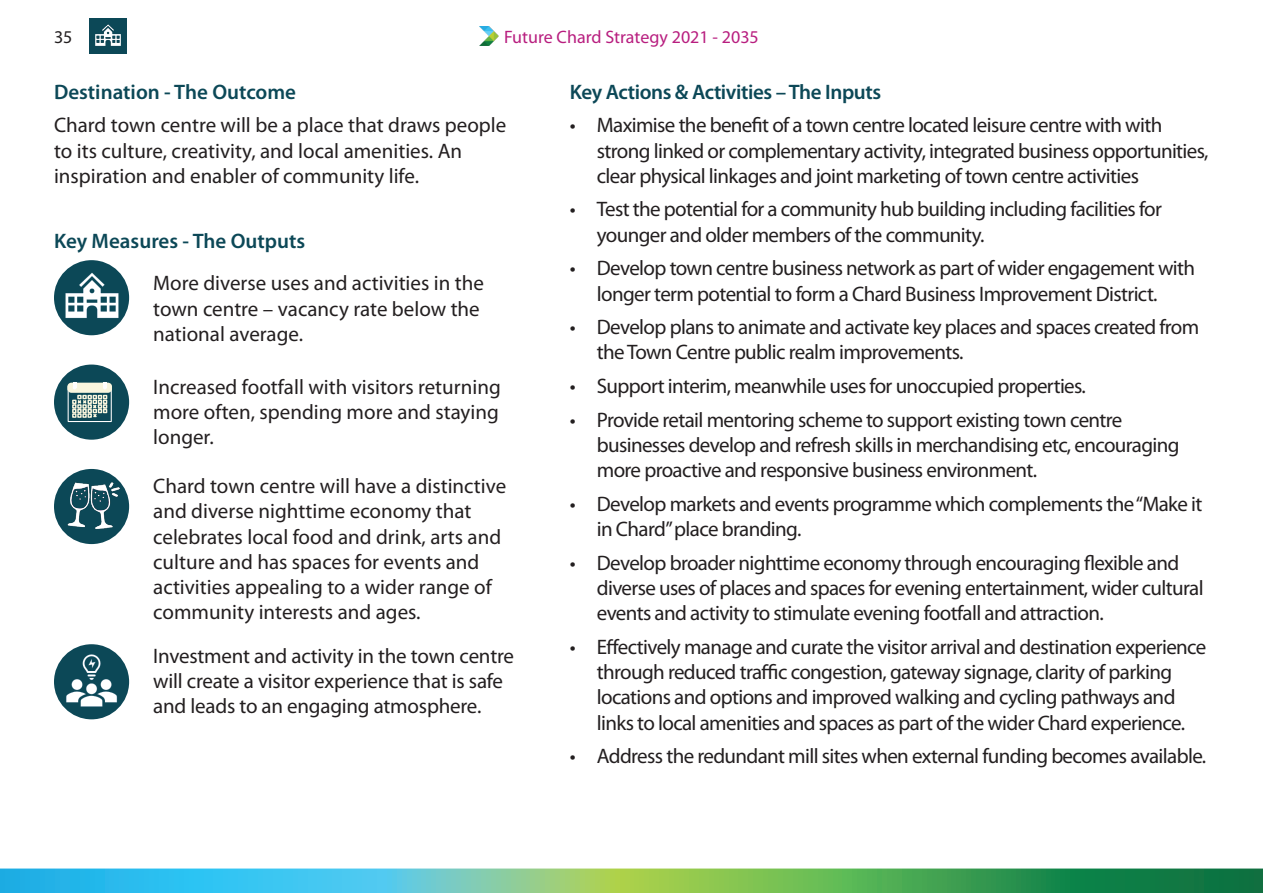
<style>
.page{position:relative;width:1263px;height:893px;background:#fff}
.page>*{position:absolute;margin:0;border:0;box-sizing:border-box;transform-origin:0 0}
.t1{font:21px/25.2px "Myriad Pro";letter-spacing:-.03em;color:#231f20}
.t2{font:21px/25.2px "Myriad Pro";color:#231f20}
.t3{font:21px/25.2px "Myriad Pro";letter-spacing:-.01em;color:#231f20}
.t4{font:600 21px "Myriad Pro";letter-spacing:-.005em;color:#0c4857}
.t5{font:18px "Myriad Pro";color:#b81e7f}
.t6{font:18px "Myriad Pro";color:#231f20}
</style>
<div class="page">
<img style="left:480px;top:27px;width:19px;height:18px">
<div style="left:89px;top:18px;width:37px;height:36px;background:#0c4857"></div>
<div style="left:54px;top:260px;width:75px;height:75px;background:#0c4857;border-radius:50%"></div>
<div style="left:54px;top:469px;width:75px;height:75px;background:#0c4857;border-radius:50%"></div>
<div style="left:54px;top:365px;width:75px;height:75px;background:#0c4857;border-radius:50%"></div>
<div style="left:54px;top:644px;width:75px;height:75px;background:#0c4857;border-radius:50%"></div>
<img style="left:65px;top:654px;width:54px;height:55px">
<svg style="left:0;top:868px;width:1263px;height:25px"></svg>
<img style="left:95px;top:24px;width:25px;height:22px">
<img style="left:65px;top:268px;width:54px;height:50px">
<div style="left:68px;top:386px;width:44px;height:36px;border:1px solid #fff"></div>
<div style="left:67px;top:383px;width:45px;height:10px;background:#f9f6de;border-radius:4px"></div>
<svg style="left:71px;top:382px;width:37px;height:36px"></svg>
<img style="left:67px;top:483px;width:53px;height:46px">
<p class="t6" style="left:54px;top:25px;width:20px">35</p>
<p class="t5" style="left:504px;top:25px;width:256px">Future Chard Strategy 2021 - 2035</p>
<p class="t4" style="left:54px;top:78px;width:244px">Destination - The Outcome</p>
<p class="t2" style="left:54px;top:112px;width:454px">Chard town centre will be a place that draws people to its culture, creativity, and local amenities. An inspiration and enabler of community life.</p>
<p class="t4" style="left:570px;top:78px;width:313px">Key Actions &amp; Activities – The Inputs</p>
<p class="t1" style="left:597px;top:112px;width:613px;text-indent:-27px">• Maximise the benefit of a town centre located leisure centre with with strong linked or complementary activity, integrated business opportunities, clear physical linkages and joint marketing of town centre activities</p>
<p class="t1" style="left:597px;top:196px;width:567px;text-indent:-27px">• Test the potential for a community hub building including facilities for younger and older members of the community.</p>
<p class="t1" style="left:570px;top:255px;width:627px;text-align:center">• Develop town centre business network as part of wider engagement with longer term potential to form a Chard Business Improvement District.</p>
<p class="t1" style="left:597px;top:314px;width:604px;text-indent:-27px">• Develop plans to animate and activate key places and spaces created from the Town Centre public realm improvements.</p>
<p class="t1" style="left:570px;top:373px;width:518px">• Support interim, meanwhile uses for unoccupied properties.</p>
<p class="t1" style="left:597px;top:407px;width:584px;text-indent:-27px">• Provide retail mentoring scheme to support existing town centre businesses develop and refresh skills in merchandising etc, encouraging more proactive and responsive business environment.</p>
<p class="t1" style="left:597px;top:491px;width:607px;text-indent:-27px">• Develop markets and events programme which complements the “Make it in Chard” place branding.</p>
<p class="t1" style="left:597px;top:550px;width:608px;text-indent:-27px">• Develop broader nighttime economy through encouraging flexible and diverse uses of places and spaces for evening entertainment, wider cultural events and activity to stimulate evening footfall and attraction.</p>
<p class="t1" style="left:570px;top:634px;width:638px;text-align:center">• Effectively manage and curate the visitor arrival and destination experience through reduced traffic congestion, gateway signage, clarity of parking locations and options and improved walking and cycling pathways and<br>links to local amenities and spaces as part of the wider Chard experience.</p>
<p class="t1" style="left:570px;top:743px;width:638px">• Address the redundant mill sites when external funding becomes available.</p>
<p class="t4" style="left:54px;top:227px;width:253px">Key Measures - The Outputs</p>
<p class="t2" style="left:153px;top:270px;width:332px">More diverse uses and activities in the town centre – vacancy rate below the national average.</p>
<p class="t1" style="left:153px;top:374px;width:349px;text-align:justify">Increased footfall with visitors returning more often, spending more and staying longer.</p>
<p class="t2" style="left:153px;top:473px;width:354px">Chard town centre will have a distinctive and diverse nighttime economy that celebrates local food and drink, arts and culture and has spaces for events and activities appealing to a wider range of community interests and ages.</p>
<p class="t3" style="left:153px;top:643px;width:362px">Investment and activity in the town centre will create a visitor experience that is safe and leads to an engaging atmosphere.</p>
</div>
